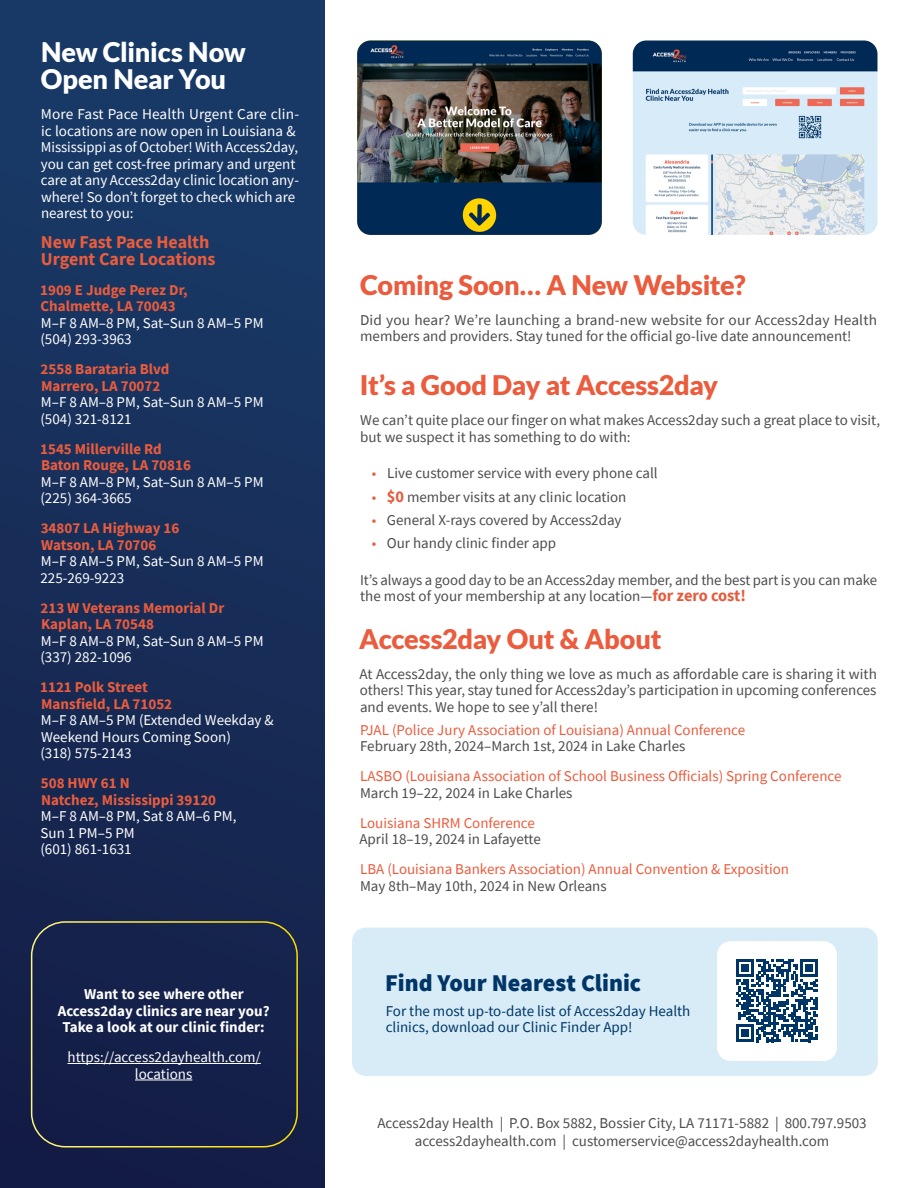
<style>
.page{position:relative;width:918px;height:1188px;background:#fff}
.page>*{position:absolute;margin:0;border:0;box-sizing:border-box;transform-origin:0 0}
.t1{font:900 27px "Lato";letter-spacing:-.01em;color:#ea5c3d}
.t2{font:900 27px/27px "Lato";letter-spacing:-.01em;color:#fff}
.t3{font:900 24px "Source Sans Pro";color:#003667}
.t4{font:700 18px/16.5px "Source Sans Pro";color:#ea5c3d}
.t5{font:15px/16.5px "Source Sans Pro";color:#4c4c4e}
.t6{font:15px/16.5px "Source Sans Pro";color:#fff}
.t7{font:700 15px/16.5px "Source Sans Pro";color:#ea5c3d}
.t8{font:15px "Source Sans Pro";color:#ea5c3d}
.t9{font:15px/16.5px "Source Sans Pro";color:#003667}
.t10{font:700 15px/16.5px "Source Sans Pro";color:#fff;text-align:center}
.s1{color:#ea5c3d}
.s2{font-weight:700;font-size:16.5px;color:#e55b3e}
</style>
<div class="page">
<div style="left:0;top:0;width:325px;height:1188px;background:linear-gradient(to bottom,#193d6a,#151d45)"></div>
<div style="left:31px;top:921px;width:267px;height:227px;border:2px solid #fff;border-radius:34px"></div>
<div style="left:352px;top:928px;width:526px;height:148px;background:#d7ecf7;border-radius:14px"></div>
<div style="left:717px;top:941px;width:120px;height:120px;background:#fff;border-radius:14px"></div>
<svg style="left:736px;top:959px;width:82px;height:83px"></svg>
<img style="left:357px;top:40px;width:245px;height:195px">
<img style="left:633px;top:40px;width:245px;height:195px">
<hr style="left:68px;top:1063px;width:193px;height:1px;background:#fff">
<hr style="left:135px;top:1080px;width:57px;height:1px;background:#fff">
<h1 class="t2" style="left:41px;top:38px;width:207px">New Clinics Now<br>Open Near You</h1>
<p class="t6" style="left:41px;top:106px;width:260px">More Fast Pace Health Urgent Care clin&shy;ic locations are now open in Louisiana &amp; Mississippi as of October! With Access2day, you can get cost-free primary and urgent care at any Access2day clinic location any&shy;where! So don’t forget to check which are nearest to you:</p>
<p class="t4" style="left:41px;top:234px;width:176px">New Fast Pace Health<br>Urgent Care Locations</p>
<p class="t7" style="left:40px;top:281px;width:149px">1909 E Judge Perez Dr,<br>Chalmette, LA 70043</p>
<p class="t6" style="left:40px;top:314px;width:225px">M–F 8 AM–8 PM, Sat–Sun 8 AM–5 PM (504) 293-3963</p>
<p class="t7" style="left:41px;top:361px;width:130px">2558 Barataria Blvd<br>Marrero, LA 70072</p>
<p class="t6" style="left:40px;top:394px;width:225px">M–F 8 AM–8 PM, Sat–Sun 8 AM–5 PM (504) 321-8121</p>
<p class="t7" style="left:40px;top:440px;width:152px">1545 Millerville Rd<br>Baton Rouge, LA 70816</p>
<p class="t6" style="left:40px;top:473px;width:225px">M–F 8 AM–8 PM, Sat–Sun 8 AM–5 PM (225) 364-3665</p>
<p class="t7" style="left:41px;top:520px;width:140px">34807 LA Highway 16<br>Watson, LA 70706</p>
<p class="t6" style="left:40px;top:553px;width:225px">M–F 8 AM–5 PM, Sat–Sun 8 AM–5 PM<br>225-269-9223</p>
<p class="t7" style="left:41px;top:599px;width:185px">213 W Veterans Memorial Dr<br>Kaplan, LA 70548</p>
<p class="t6" style="left:40px;top:632px;width:225px">M–F 8 AM–8 PM, Sat–Sun 8 AM–5 PM (337) 282-1096</p>
<p class="t7" style="left:40px;top:679px;width:134px">1121 Polk Street<br>Mansfield, LA 71052</p>
<p class="t6" style="left:40px;top:712px;width:235px">M–F 8 AM–5 PM (Extended Weekday &amp;<br>Weekend Hours Coming Soon)<br>(318) 575-2143</p>
<p class="t7" style="left:41px;top:775px;width:177px">508 HWY 61 N<br>Natchez, Mississippi 39120</p>
<p class="t6" style="left:40px;top:808px;width:198px">M–F 8 AM–8 PM, Sat 8 AM–6 PM,<br>Sun 1 PM–5 PM<br>(601) 861-1631</p>
<p class="t10" style="left:58px;top:986px;width:213px">Want to see where other<br>Access2day clinics are near you?<br>Take a look at our clinic finder:</p>
<p class="t6" style="left:68px;top:1049px;width:195px;text-align:center">https://access2dayhealth.com/ locations</p>
<h1 class="t1" style="left:360px;top:269px;width:387px">Coming Soon… A New Website?</h1>
<p class="t5" style="left:360px;top:311px;width:518px">Did you hear? We’re launching a brand-new website for our Access2day Health members and providers. Stay tuned for the official go-live date announcement!</p>
<h1 class="t1" style="left:360px;top:370px;width:360px">It’s a Good Day at Access2day</h1>
<p class="t5" style="left:360px;top:412px;width:521px">We can’t quite place our finger on what makes Access2day such a great place to visit, but we suspect it has something to do with:</p>
<p class="t5" style="left:372px;top:465px;width:287px"><span class="s1">•</span> Live customer service with every phone call</p>
<p class="t5" style="left:372px;top:488px;width:256px"><span class="s1">•</span> <span class="s2">$0</span> member visits at any clinic location</p>
<p class="t5" style="left:372px;top:512px;width:251px"><span class="s1">•</span> General X-rays covered by Access2day</p>
<p class="t5" style="left:372px;top:535px;width:186px"><span class="s1">•</span> Our handy clinic finder app</p>
<p class="t5" style="left:360px;top:572px;width:518px">It’s always a good day to be an Access2day member, and the best part is you can make the most of your membership at any location—<span class="s2">for zero cost!</span></p>
<h1 class="t1" style="left:359px;top:623px;width:304px">Access2day Out &amp; About</h1>
<p class="t5" style="left:359px;top:665px;width:519px;text-align:justify">At Access2day, the only thing we love as much as affordable care is sharing it with others! This year, stay tuned for Access2day’s participation in upcoming conferences and events. We hope to see y’all there!</p>
<p class="t8" style="left:360px;top:720px;width:387px">PJAL (Police Jury Association of Louisiana) Annual Conference</p>
<p class="t5" style="left:360px;top:738px;width:327px">February 28th, 2024–March 1st, 2024 in Lake Charles</p>
<p class="t8" style="left:360px;top:767px;width:483px">LASBO (Louisiana Association of School Business Officials) Spring Conference</p>
<p class="t5" style="left:360px;top:785px;width:214px">March 19–22, 2024 in Lake Charles</p>
<p class="t8" style="left:360px;top:813px;width:176px">Louisiana SHRM Conference</p>
<p class="t5" style="left:359px;top:831px;width:183px">April 18–19, 2024 in Lafayette</p>
<p class="t8" style="left:360px;top:860px;width:431px">LBA (Louisiana Bankers Association) Annual Convention &amp; Exposition</p>
<p class="t5" style="left:360px;top:878px;width:248px">May 8th–May 10th, 2024 in New Orleans</p>
<h2 class="t3" style="left:385px;top:967px;width:258px">Find Your Nearest Clinic</h2>
<p class="t9" style="left:386px;top:1003px;width:306px">For the most up-to-date list of Access2day Health clinics, download our Clinic Finder App!</p>
<p class="t5" style="left:377px;top:1114px;width:491px;line-height:18px;text-align:center">Access2day Health | P.O. Box 5882, Bossier City, LA 71171-5882 | 800.797.9503 access2dayhealth.com | customerservice@access2dayhealth.com</p>
</div>
